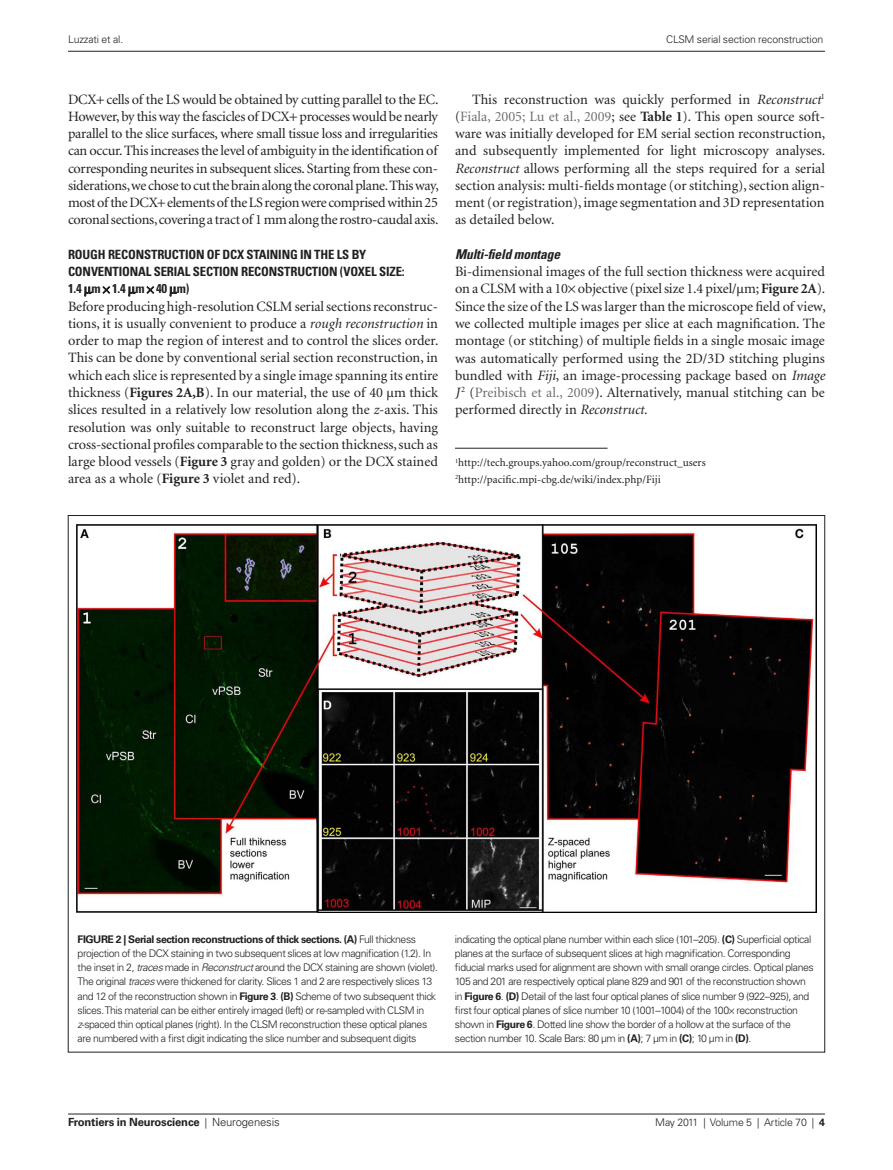
<style>
.page{position:relative;width:893px;height:1170px;background:#fff}
.page>*{position:absolute;margin:0;border:0;box-sizing:border-box;transform-origin:0 0}
.t1{font:14.25px/17.2px "Minion";color:#231f20;text-align:justify}
.t2{font:italic 700 condensed 13.5px "Univers";letter-spacing:-.01em;color:#231f20}
.t3{font:700 condensed 12.75px/17.2px "Univers";letter-spacing:-.01em;color:#231f20}
.t4{font:11.25px/16.5px "Minion";color:#231f20}
.t5{font:700 11.25px "Univers";letter-spacing:-.015em;color:#231f20}
.t6{font:300 10.5px/14.2px "Univers";letter-spacing:-.04em;color:#231f20}
.t7{font:300 10.5px "Univers";letter-spacing:-.015em;color:#231f20}
.s1{font-style:italic}
.s2{font-weight:700}
.s3{color:#6c6d70}
.s4{font-weight:300;font-size:10.5px}
.s5{font-weight:300}
</style>
<div class="page">
<hr style="left:68px;top:1113px;width:757px;height:1px;background:#231f20">
<hr style="left:68px;top:51px;width:757px;height:1px;background:#231f20">
<img style="left:77px;top:525px;width:739px;height:387px">
<hr style="left:455px;top:448px;width:152px;height:1px;background:#231f20">
<svg style="left:84px;top:286px;width:8px;height:11px"></svg>
<svg style="left:102px;top:286px;width:8px;height:8px"></svg>
<svg style="left:128px;top:286px;width:8px;height:11px"></svg>
<svg style="left:146px;top:286px;width:8px;height:8px"></svg>
<svg style="left:169px;top:286px;width:9px;height:11px"></svg>
<p class="t7" style="left:68px;top:33px;width:57px">Luzzati et al.</p>
<p class="t7" style="left:666px;top:33px;width:158px">CLSM serial section reconstruction</p>
<p class="t1" style="left:68px;top:91px;width:372px">DCX cells of the LS would be obtained by cutting parallel to the EC.<br>However, by this way the fascicles of DCX processes would be nearly parallel to the slice surfaces, where small tissue loss and irregularities can occur. This increases the level of ambiguity in the identification of corresponding neurites in subsequent slices. Starting from these con&shy;siderations, we chose to cut the brain along the coronal plane. This way, most of the DCX elements of the LS region were comprised within 25 coronal sections, covering a tract of 1mm along the rostro-caudal axis.</p>
<p class="t3" style="left:68px;top:246px;width:338px">ROUGH RECONSTRUCTION OF DC X STAINING IN THE LS BY<br>CONVENTIONAL SERIAL SECTION RECONSTRUCTION (VOXEL SIZE:<br>1.4 M 1.4 M 40 M)</p>
<p class="t1" style="left:68px;top:298px;width:372px">Before producing high-resolution CSLM serial sections reconstruc&shy;tions, it is usually convenient to produce a <span class="s1">rough reconstruction</span> in order to map the region of interest and to control the slices order.<br>This can be done by conventional serial section reconstruction, in which each slice is represented by a single image spanning its entire thickness (<span class="s2">Figures 2A,B</span>). In our material, the use of 40 μm thick slices resulted in a relatively low resolution along the <span class="s1">z</span>-axis. This resolution was only suitable to reconstruct large objects, having cross-sectional profiles comparable to the section thickness, such as large blood vessels (<span class="s2">Figure 3</span> gray and golden) or the DCX stained area as a whole (<span class="s2">Figure 3</span> violet and red).</p>
<p class="t1" style="left:455px;top:91px;width:372px;text-indent:17px">This reconstruction was quickly performed in <span class="s1">Reconstruct</span><sup>1 </sup>(<span class="s3">Fiala, 2005; Lu et al., 2009</span>; see <span class="s2">Table 1</span>). This open source soft&shy;ware was initially developed for EM serial section reconstruction, and subsequently implemented for light microscopy analyses.<br><span class="s1">Reconstruct</span> allows performing all the steps required for a serial section analysis: multi-fields montage (or stitching), section align&shy;ment (or registration), image segmentation and 3D representation as detailed below.</p>
<p class="t2" style="left:455px;top:246px;width:107px">Multi-field montage</p>
<p class="t1" style="left:455px;top:263px;width:372px">Bi-dimensional images of the full section thickness were acquired on a CLSM with a 10 objective (pixel size 1.4 pixel/μm; <span class="s2">Figure 2A</span>).<br>Since the size of the LS was larger than the microscope field of view, we collected multiple images per slice at each magnification. The montage (or stitching) of multiple fields in a single mosaic image was automatically performed using the 2D/3D stitching plugins bundled with <span class="s1">Fiji</span>, an image-processing package based on <span class="s1">Image J</span> <sup>2</sup> (<span class="s3">Preibisch et al., 2009</span>). Alternatively, manual stitching can be performed directly in <span class="s1">Reconstruct.</span></p>
<p class="t4" style="left:455px;top:455px;width:252px"><sup>1</sup>http://tech.groups.yahoo.com/group/reconstruct_users<br><sup>2</sup>http://pacific.mpi-cbg.de/wiki/index.php/Fiji</p>
<p class="t6" style="left:78px;top:931px;width:362px"><span class="s2">Figure 2 | Serial section reconstructions of thick sections. (A)</span> Full thickness projection of the DCX staining in two subsequent slices at low magnification (1.2). In the inset in 2, <span class="s1">traces</span> made in <span class="s1">Reconstruct</span> around the DCX staining are shown (violet).<br>The original <span class="s1">traces</span> were thickened for clarity. Slices 1 and 2 are respectively slices 13 and 12 of the reconstruction shown in <span class="s2">Figure 3</span>. <span class="s2">(B)</span> Scheme of two subsequent thick slices. This material can be either entirely imaged (left) or re-sampled with CLSM in <span class="s1">z</span>-spaced thin optical planes (right). In the CLSM reconstruction these optical planes are numbered with a first digit indicating the slice number and subsequent digits</p>
<p class="t6" style="left:455px;top:931px;width:360px">indicating the optical plane number within each slice (101–205). <span class="s2">(C)</span> Superficial optical planes at the surface of subsequent slices at high magnification. Corresponding fiducial marks used for alignment are shown with small orange circles. Optical planes 105 and 201 are respectively optical plane 829 and 901 of the reconstruction shown in <span class="s2">Figure 6</span>. <span class="s2">(D)</span> Detail of the last four optical planes of slice number 9 (922–925), and first four optical planes of slice number 10 (1001–1004) of the 100 reconstruction shown in <span class="s2">Figure 6</span>. Dotted line show the border of a hollow at the surface of the section number 10. Scale Bars: 80 μm in <span class="s2">(A)</span>; 7 μm in <span class="s2">(C)</span>; 10 μm in <span class="s2">(D)</span>.</p>
<p class="t5" style="left:68px;top:1115px;width:213px">Frontiers in Neuroscience <span class="s4">|</span> <span class="s5">Neurogenesis</span></p>
<p class="t7" style="left:655px;top:1115px;width:171px">May 2011 | Volume 5 | Article 70 | <span class="s2">4</span></p>
</div>
